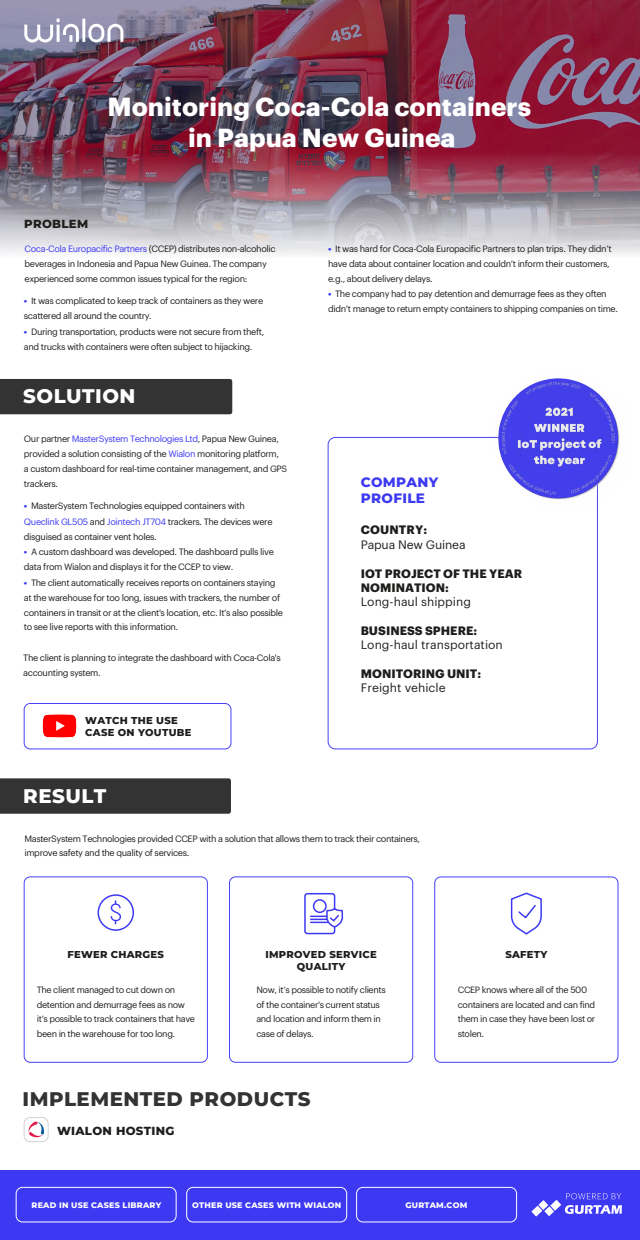
<style>
.page{position:relative;width:640px;height:1240px;background:#fff}
.page>*{position:absolute;margin:0;border:0;box-sizing:border-box;transform-origin:0 0}
.t1{font:700 25.6px/30.8px "Graphik LCG";color:#fff;text-align:center}
.t2{font:800 19.7px "Montserrat";letter-spacing:.025em;color:#fff}
.t3{font:800 19.7px "Montserrat";letter-spacing:.025em;color:#333}
.t4{font:800 13.6px/16.3px "Montserrat";letter-spacing:.025em;color:#3d39f3}
.t5{font:700 11.95px/14.3px "Graphik LCG";color:#1d1d1b}
.t6{font:11.95px "Graphik LCG";color:#1d1d1b}
.t7{font:800 11.7px "Montserrat";letter-spacing:.025em;color:#1d1d1b}
.t8{font:800 10px/12px "Montserrat";letter-spacing:.025em;color:#1d1d1b;text-align:center}
.t9{font:9px/14.8px "Graphik LCG";letter-spacing:-.045em;color:#1d1d1b}
.t10{font:8.9px/14.7px "Graphik LCG";letter-spacing:-.045em;color:#1d1d1b}
.t11{font:800 8px "Montserrat";letter-spacing:.025em;color:#fff}
.s1{color:#3d39f3}
.s2{font-weight:700;color:#3d39f3}
</style>
<div class="page">
<img style="left:1px;top:1px;width:638px;height:151px">
<svg style="left:0;top:152px;width:640px;height:102px"></svg>
<svg style="left:24px;top:19px;width:99px;height:24px"></svg>
<div style="left:0;top:379px;width:232px;height:35px;background:#333"></div>
<img style="left:486px;top:378px;width:134px;height:134px">
<div style="left:0;top:778px;width:231px;height:36px;background:#333"></div>
<img style="left:23px;top:1117px;width:26px;height:25px">
<div style="left:24px;top:1117px;width:24px;height:25px;border:1px solid #666;border-radius:6px"></div>
<svg style="left:28px;top:1121px;width:16px;height:16px"></svg>
<div style="left:24px;top:877px;width:184px;height:185px;border:1px solid #4642f5;border-radius:6px"></div>
<div style="left:98px;top:894px;width:36px;height:37px;border:2px solid #3d39f3;border-radius:50%"></div>
<svg style="left:111px;top:901px;width:10px;height:23px"></svg>
<div style="left:229px;top:877px;width:184px;height:185px;border:1px solid #4642f5;border-radius:6px"></div>
<div style="left:304px;top:893px;width:31px;height:41px;border:2px solid #3d39f3;border-radius:2px"></div>
<svg style="left:311px;top:615px;width:33px;height:448px"></svg>
<div style="left:435px;top:877px;width:183px;height:185px;border:1px solid #4642f5;border-radius:6px"></div>
<svg style="left:510px;top:892px;width:32px;height:43px"></svg>
<div style="left:0;top:1170px;width:640px;height:70px;background:#3d39f3"></div>
<div style="left:16px;top:1187px;width:160px;height:35px;border:1px solid #fff;border-radius:6px"></div>
<div style="left:186px;top:1187px;width:161px;height:35px;border:1px solid #fff;border-radius:6px"></div>
<div style="left:356px;top:1187px;width:161px;height:35px;border:1px solid #fff;border-radius:6px"></div>
<svg style="left:531px;top:1193px;width:91px;height:24px"></svg>
<div style="left:24px;top:703px;width:207px;height:46px;border:1px solid #4642f5;border-radius:6px"></div>
<img style="left:42px;top:715px;width:35px;height:23px">
<h1 class="t1" style="left:107px;top:90px;width:425px">Monitoring Coca-Cola containers in Papua New Guinea</h1>
<p class="t7" style="left:24px;top:216px;width:66px">PROBLEM</p>
<p class="t9" style="left:25px;top:241px;width:253px"><span class="s1">Coca-Cola Europacific Partners</span> (CCEP) distributes non-alcoholic beverages in Indonesia and Papua New Guinea. The company experienced some common issues typical for the region:</p>
<p class="t9" style="left:328px;top:241px;width:285px"><span class="s2">•</span> It was hard for Coca-Cola Europacific Partners to plan trips. They didn’t have data about container location and couldn’t inform their customers, e.g., about delivery delays.</p>
<p class="t9" style="left:328px;top:286px;width:291px"><span class="s2">•</span> The company had to pay detention and demurrage fees as they often didn’t manage to return empty containers to shipping companies on time.</p>
<p class="t9" style="left:24px;top:293px;width:241px"><span class="s2">•</span> It was complicated to keep track of containers as they were scattered all around the country.</p>
<p class="t9" style="left:24px;top:323px;width:242px"><span class="s2">•</span> During transportation, products were not secure from theft, and trucks with containers were often subject to hijacking.</p>
<h2 class="t2" style="left:23px;top:383px;width:114px">SOLUTION</h2>
<p class="t9" style="left:24px;top:431px;width:265px">Our partner <span class="s1">MasterSystem Technologies Ltd</span>, Papua New Guinea, provided a solution consisting of the <span class="s1">Wialon</span> monitoring platform,<br>a custom dashboard for real-time container management, and GPS trackers.</p>
<p class="t9" style="left:24px;top:497px;width:250px;line-height:15.7px"><span class="s2">•</span> MasterSystem Technologies equipped containers with<br><span class="s1">Queclink GL505</span> and <span class="s1">Jointech JT704</span> trackers. The devices were</p>
<p class="t9" style="left:24px;top:528px;width:134px">disguised as container vent holes.</p>
<p class="t9" style="left:24px;top:544px;width:251px"><span class="s2">•</span> A custom dashboard was developed. The dashboard pulls live data from Wialon and displays it for the CCEP to view.</p>
<p class="t9" style="left:24px;top:574px;width:261px"><span class="s2">•</span> The client automatically receives reports on containers staying at the warehouse for too long, issues with trackers, the number of containers in transit or at the client's location, etc. It’s also possible to see live reports with this information.</p>
<p class="t9" style="left:23px;top:650px;width:259px">The client is planning to integrate the dashboard with Coca-Cola's accounting system.</p>
<p class="t8" style="left:85px;top:714px;width:108px;text-align:left">WATCH THE USE<br>CASE ON YOUTUBE</p>
<h3 class="t4" style="left:361px;top:473px;width:79px">COMPANY<br>PROFILE</h3>
<h3 class="t5" style="left:361px;top:522px;width:68px">COUNTRY:</h3>
<h3 class="t6" style="left:361px;top:535px;width:106px">Papua New Guinea</h3>
<h3 class="t5" style="left:361px;top:565px;width:163px">IOT PROJECT OF THE YEAR<br>NOMINATION:</h3>
<h3 class="t6" style="left:361px;top:593px;width:112px">Long-haul shipping</h3>
<h3 class="t5" style="left:361px;top:622px;width:118px">BUSINESS SPHERE:</h3>
<h3 class="t6" style="left:361px;top:636px;width:144px">Long-haul transportation</h3>
<h3 class="t5" style="left:361px;top:665px;width:122px">MONITORING UNIT:</h3>
<h3 class="t6" style="left:361px;top:679px;width:86px">Freight vehicle</h3>
<h2 class="t2" style="left:26px;top:782px;width:133px">РЕЗУЛЬТАТ</h2>
<p class="t9" style="left:24px;top:830px;width:397px">MasterSystem Technologies provided CCEP with a solution that allows them to track their containers, improve safety and the quality of services.</p>
<h2 class="t2" style="left:23px;top:783px;width:85px">RESULT</h2>
<p class="t8" style="left:67px;top:948px;width:98px">FEWER CHARGES</p>
<p class="t10" style="left:37px;top:982px;width:160px">The client managed to cut down on detention and demurrage fees as now it’s possible to track containers that have been in the warehouse for too long.</p>
<p class="t8" style="left:266px;top:948px;width:113px">IMPROVED SERVICE<br>QUALITY</p>
<p class="t10" style="left:256px;top:982px;width:131px">Now, it’s possible to notify clients of the container's current status and location and inform them in case of delays.</p>
<h2 class="t3" style="left:23px;top:1086px;width:289px">IMPLEMENTED PRODUCTS</h2>
<p class="t7" style="left:57px;top:1123px;width:119px">WIALON HOSTING</p>
<p class="t8" style="left:505px;top:948px;width:44px">SAFETY</p>
<p class="t10" style="left:458px;top:982px;width:139px">CCEP knows where all of the 500 containers are located and can find them in case they have been lost or stolen.</p>
<p class="t11" style="left:32px;top:1200px;width:131px">READ IN USE CASES LIBRARY</p>
<p class="t11" style="left:192px;top:1200px;width:151px">OTHER USE CASES WITH WIALON</p>
<p class="t11" style="left:406px;top:1200px;width:63px">GURTAM.COM</p>
</div>
